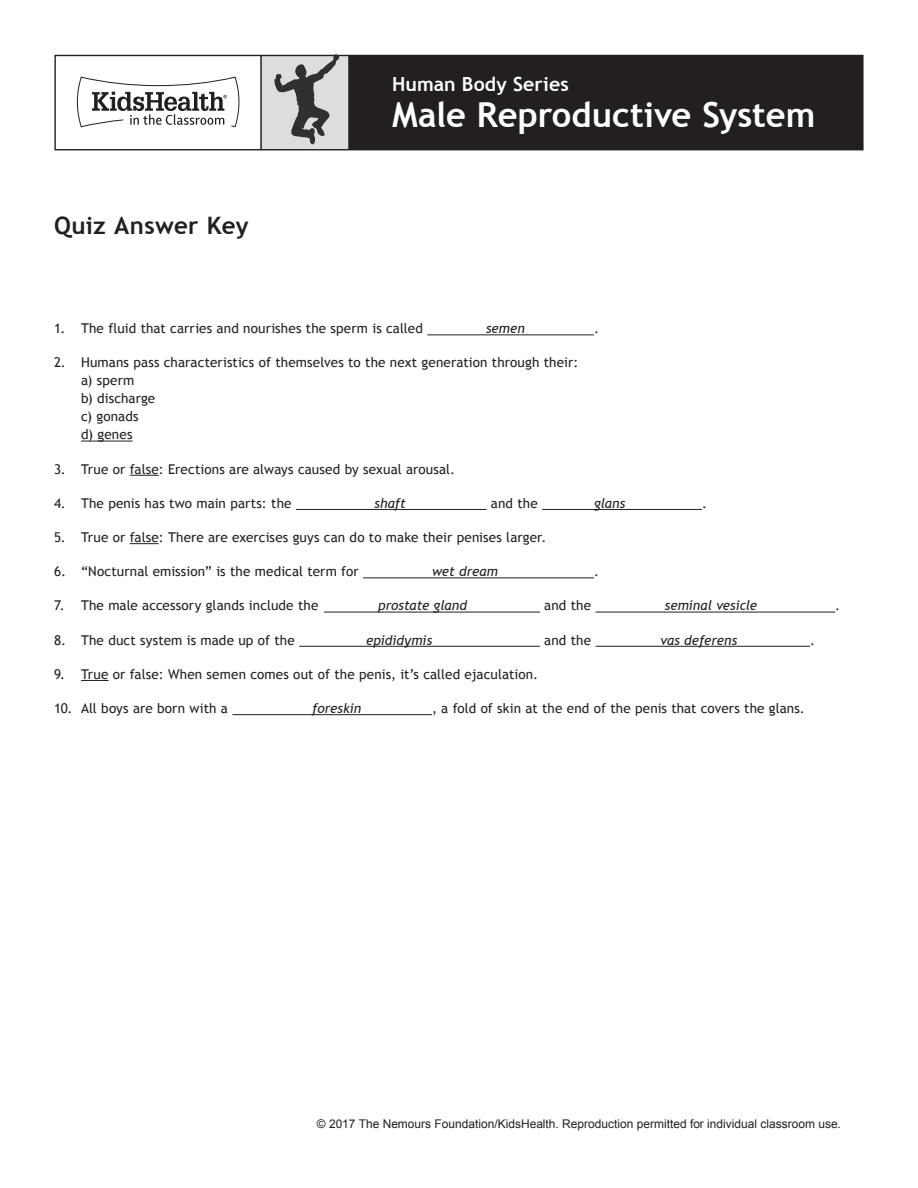
<style>
.page{position:relative;width:918px;height:1188px;background:#fff}
.page>*{position:absolute;margin:0;border:0;box-sizing:border-box;transform-origin:0 0}
.Handout_Header{font:700 34.5px "Trebuchet MS";color:#fff}
.Handout_Title{font:700 24px "Trebuchet MS";letter-spacing:.015em;color:#231f20}
.Handout_Header-2{font:700 19.5px "Trebuchet MS";letter-spacing:.005em;color:#fff}
.Basic_Numbered_List{font:13.5px/18px "Trebuchet MS";letter-spacing:.01em;color:#231f20}
.Basic_Numbered_List-2{font:italic 13.5px "Trebuchet MS";color:#231f20}
.t1{font:12px "Arial";color:#231f20}
</style>
<div class="page">
<div style="left:261px;top:55px;width:88px;height:95px;background:#dcdddf"></div>
<div style="left:349px;top:55px;width:513px;height:95px;background:#231f20"></div>
<svg style="left:76px;top:76px;width:164px;height:52px"></svg>
<hr style="left:348px;top:55px;width:2px;height:95px;background:#231f20">
<hr style="left:260px;top:55px;width:2px;height:95px;background:#231f20">
<div style="left:54px;top:55px;width:810px;height:95px;border:1px solid #231f20"></div>
<svg style="left:274px;top:54px;width:65px;height:91px"></svg>
<hr style="left:427px;top:334px;width:167px;height:1px;background:#231f20">
<hr style="left:81px;top:441px;width:52px;height:1px;background:#231f20">
<svg style="left:130px;top:475px;width:29px;height:1px"></svg>
<hr style="left:296px;top:509px;width:191px;height:1px;background:#231f20">
<hr style="left:542px;top:509px;width:160px;height:1px;background:#231f20">
<svg style="left:130px;top:543px;width:29px;height:1px"></svg>
<hr style="left:363px;top:577px;width:231px;height:1px;background:#231f20">
<hr style="left:324px;top:612px;width:216px;height:1px;background:#231f20">
<hr style="left:595px;top:612px;width:240px;height:1px;background:#231f20">
<hr style="left:299px;top:646px;width:241px;height:1px;background:#231f20">
<hr style="left:595px;top:646px;width:215px;height:1px;background:#231f20">
<svg style="left:81px;top:680px;width:28px;height:1px"></svg>
<hr style="left:232px;top:714px;width:200px;height:1px;background:#231f20">
<p class="Handout_Title" style="left:54px;top:210px;width:196px">Quiz Answer Key</p>
<p class="Handout_Header-2" style="left:392px;top:71px;width:178px">Human Body Series</p>
<p class="Handout_Header" style="left:392px;top:93px;width:425px">Male Reproductive System</p>
<p class="Basic_Numbered_List" style="left:54px;top:320px;width:371px">1. The fluid that carries and nourishes the sperm is called</p>
<p class="Basic_Numbered_List-2" style="left:486px;top:320px;width:40px">semen</p>
<p class="Basic_Numbered_List" style="left:594px;top:320px;width:6px">.</p>
<p class="Basic_Numbered_List" style="left:81px;top:354px;width:499px;text-indent:-27px">2. Humans pass characteristics of themselves to the next generation through their: a) sperm<br>b) discharge<br>c) gonads<br>d) genes</p>
<p class="Basic_Numbered_List" style="left:54px;top:460px;width:403px">3. True or false: Erections are always caused by sexual arousal.</p>
<p class="Basic_Numbered_List" style="left:54px;top:494px;width:239px">4. The penis has two main parts: the</p>
<p class="Basic_Numbered_List-2" style="left:374px;top:495px;width:33px">shaft</p>
<p class="Basic_Numbered_List" style="left:491px;top:494px;width:48px">and the</p>
<p class="Basic_Numbered_List-2" style="left:594px;top:495px;width:33px">glans</p>
<p class="Basic_Numbered_List" style="left:702px;top:494px;width:6px">.</p>
<p class="Basic_Numbered_List" style="left:54px;top:528px;width:494px">5. True or false: There are exercises guys can do to make their penises larger.</p>
<p class="Basic_Numbered_List" style="left:54px;top:563px;width:306px">6. “Nocturnal emission” is the medical term for</p>
<p class="Basic_Numbered_List-2" style="left:432px;top:563px;width:68px">wet dream</p>
<p class="Basic_Numbered_List" style="left:594px;top:563px;width:6px">.</p>
<p class="Basic_Numbered_List" style="left:54px;top:597px;width:266px">7. The male accessory glands include the</p>
<p class="Basic_Numbered_List-2" style="left:378px;top:598px;width:90px">prostate gland</p>
<p class="Basic_Numbered_List" style="left:544px;top:597px;width:48px">and the</p>
<p class="Basic_Numbered_List-2" style="left:665px;top:598px;width:94px">seminal vesicle</p>
<p class="Basic_Numbered_List" style="left:835px;top:597px;width:6px">.</p>
<p class="Basic_Numbered_List" style="left:54px;top:631px;width:242px">8. The duct system is made up of the</p>
<p class="Basic_Numbered_List-2" style="left:366px;top:632px;width:68px">epididymis</p>
<p class="Basic_Numbered_List" style="left:544px;top:631px;width:48px">and the</p>
<p class="Basic_Numbered_List-2" style="left:661px;top:632px;width:78px">vas deferens</p>
<p class="Basic_Numbered_List" style="left:810px;top:631px;width:6px">.</p>
<p class="Basic_Numbered_List" style="left:54px;top:665px;width:486px">9. True or false: When semen comes out of the penis, it’s called ejaculation.</p>
<p class="Basic_Numbered_List" style="left:54px;top:699px;width:176px">10. All boys are born with a</p>
<p class="Basic_Numbered_List-2" style="left:312px;top:700px;width:51px">foreskin</p>
<p class="Basic_Numbered_List" style="left:432px;top:699px;width:374px">, a fold of skin at the end of the penis that covers the glans.</p>
<p class="t1" style="left:317px;top:1116px;width:526px">© 2017 The Nemours Foundation/KidsHealth. Reproduction permitted for individual classroom use.</p>
</div>
